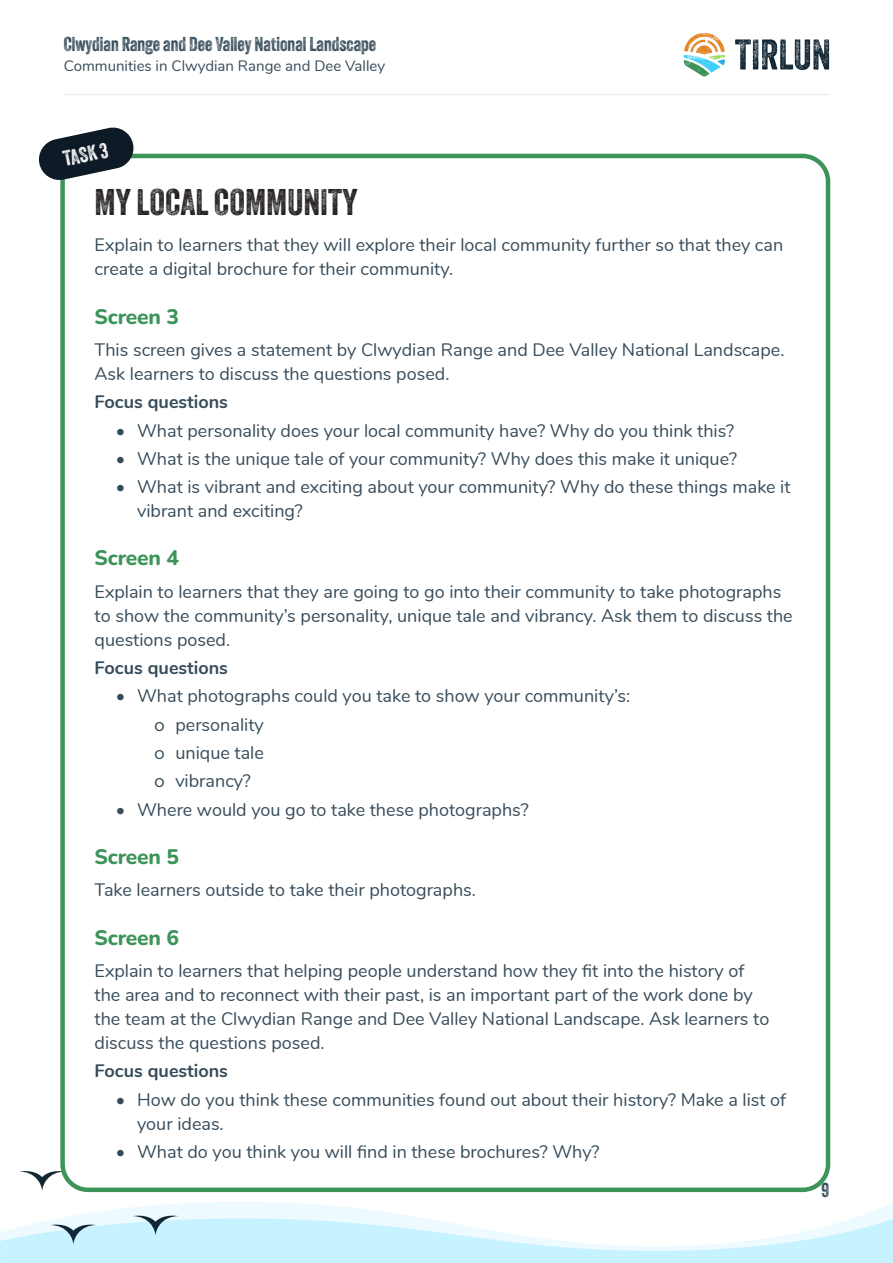
<style>
.page{position:relative;width:893px;height:1263px;background:#fff}
.page>*{position:absolute;margin:0;border:0;box-sizing:border-box;transform-origin:0 0}
.Page_sub_heading{font:36px "Veneer Two";color:#231f20}
.Page_section_heading{font:800 21px "Nunito";letter-spacing:-.01em;color:#3d9459}
.Key_activity_heading{font:21px "Veneer Two";color:#fff}
.t1{font:19.5px "Veneer Two";color:#374c5a}
.Body_text{font:18px/24px "Nunito";color:#374c5a}
.Body_text-2{font:700 18px "Nunito";color:#374c5a}
.t2{font:15px "Nunito";color:#374c5a}
</style>
<div class="page">
<svg style="left:735px;top:39px;width:94px;height:31px"></svg>
<svg style="left:684px;top:33px;width:41px;height:44px"></svg>
<hr style="left:64px;top:94px;width:765px;height:1px;background:#e6e7e9">
<svg style="left:93px;top:1202px;width:800px;height:11px"></svg>
<svg style="left:19px;top:1171px;width:41px;height:20px"></svg>
<svg style="left:0;top:1213px;width:893px;height:50px"></svg>
<div style="left:60px;top:154px;width:770px;height:1038px;border:4px solid #3d9459;border-radius:26px"></div>
<svg style="left:39px;top:127px;width:96px;height:55px"></svg>
<p class="t1" style="left:64px;top:32px;width:314px">Clwydian Range and Dee Valley National Landscape</p>
<p class="t2" style="left:64px;top:54px;width:323px">Communities in Clwydian Range and Dee Valley</p>
<p class="Key_activity_heading" style="left:61px;top:146px;width:47px;rotate:-12deg">TASK 3</p>
<p class="Page_sub_heading" style="left:95px;top:180px;width:265px">MY LOCAL COMMUNITY</p>
<p class="Body_text" style="left:95px;top:232px;width:690px">Explain to learners that they will explore their local community further so that they can create a digital brochure for their community.</p>
<p class="Page_section_heading" style="left:95px;top:301px;width:86px">Screen 3</p>
<p class="Body_text" style="left:95px;top:337px;width:691px">This screen gives a statement by Clwydian Range and Dee Valley National Landscape.<br>Ask learners to discuss the questions posed.</p>
<p class="Body_text-2" style="left:95px;top:389px;width:135px">Focus questions</p>
<p class="Body_text" style="left:116px;top:417px;width:620px">• What personality does your local community have? Why do you think this?</p>
<p class="Body_text" style="left:116px;top:446px;width:623px">• What is the unique tale of your community? Why does this make it unique?</p>
<p class="Body_text" style="left:137px;top:474px;width:655px;text-indent:-21px">• What is vibrant and exciting about your community? Why do these things make it vibrant and exciting?</p>
<p class="Page_section_heading" style="left:95px;top:543px;width:86px">Screen 4</p>
<p class="Body_text" style="left:95px;top:579px;width:700px">Explain to learners that they are going to go into their community to take photographs to show the community’s personality, unique tale and vibrancy. Ask them to discuss the questions posed.</p>
<p class="Body_text-2" style="left:95px;top:655px;width:135px">Focus questions</p>
<p class="Body_text" style="left:116px;top:683px;width:516px">• What photographs could you take to show your community’s:</p>
<p class="Body_text" style="left:175px;top:711px;width:90px">personality</p>
<p class="Body_text" style="left:175px;top:740px;width:90px">unique tale</p>
<p class="Body_text" style="left:175px;top:768px;width:77px">vibrancy?</p>
<p class="Body_text" style="left:116px;top:796px;width:414px">• Where would you go to take these photographs?</p>
<p class="Page_section_heading" style="left:95px;top:841px;width:86px">Screen 5</p>
<p class="Body_text" style="left:95px;top:877px;width:383px">Take learners outside to take their photographs.</p>
<p class="Page_section_heading" style="left:95px;top:922px;width:86px">Screen 6</p>
<p class="Body_text" style="left:95px;top:958px;width:676px">Explain to learners that helping people understand how they fit into the history of the area and to reconnect with their past, is an important part of the work done by the team at the Clwydian Range and Dee Valley National Landscape. Ask learners to discuss the questions posed.</p>
<p class="Body_text-2" style="left:95px;top:1058px;width:135px">Focus questions</p>
<p class="Body_text" style="left:137px;top:1086px;width:650px;text-indent:-21px">• How do you think these communities found out about their history? Make a list of your ideas.</p>
<p class="Body_text" style="left:116px;top:1138px;width:485px">• What do you think you will find in these brochures? Why?</p>
<p class="t1" style="left:821px;top:1178px;width:9px">9</p>
</div>
